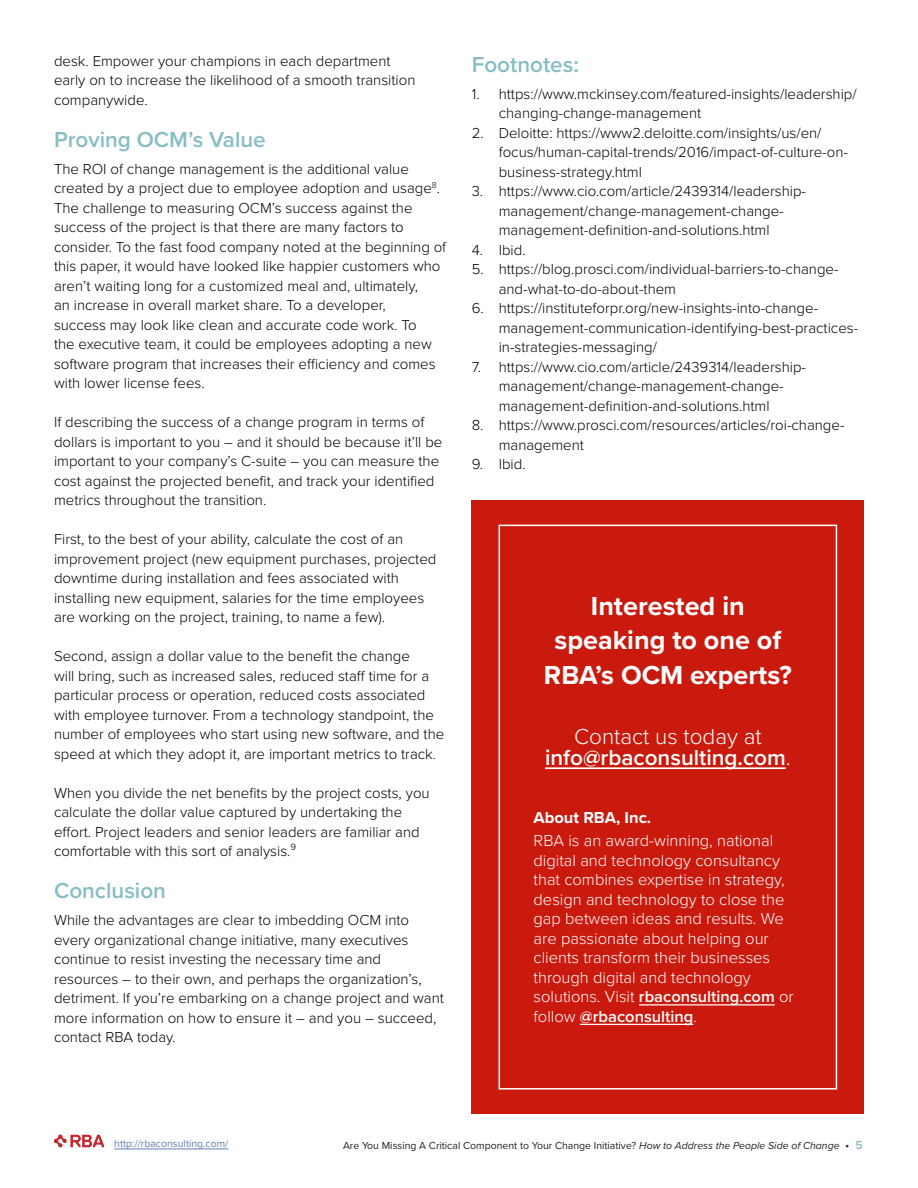
<style>
.page{position:relative;width:918px;height:1188px;background:#fff}
.page>*{position:absolute;margin:0;border:0;box-sizing:border-box;transform-origin:0 0}
.t1{font:700 27px/34.5px "Proxima Nova";color:#fff;text-align:center}
.t2{font:600 22.5px/21px "Proxima Nova";color:#fff;text-align:center}
.t3{font:600 22.5px "Proxima Nova";color:#87bdc4}
.t4{font:300 16.5px/19.5px "Proxima Nova";color:#fff}
.t5{font:700 16.5px "Proxima Nova";color:#fff}
.t6{font:300 15px/19.5px "Proxima Nova";color:#000}
.t7{font:10.5px "Proxima Nova";color:#28211f}
.t8{font:10.5px "Proxima Nova";color:#627fb5}
.s1{font-weight:300}
.s2{font-weight:600}
.s3{font-style:italic}
.s4{font-size:12px}
.s5{font-weight:600;font-size:12px;color:#87bdc4}
</style>
<div class="page">
<hr style="left:114px;top:1149px;width:114px;height:1px;background:#627fb5">
<svg style="left:54px;top:1135px;width:50px;height:12px"></svg>
<div style="left:472px;top:500px;width:392px;height:614px;background:#ca1a0e"></div>
<div style="left:499px;top:525px;width:338px;height:565px;border:2px solid #fff"></div>
<hr style="left:545px;top:767px;width:241px;height:2px;background:#fff">
<hr style="left:639px;top:1004px;width:136px;height:1px;background:#fff">
<hr style="left:580px;top:1024px;width:113px;height:1px;background:#fff">
<p class="t6" style="left:54px;top:50px;width:363px">desk. Empower your champions in each department early on to increase the likelihood of a smooth transition companywide.</p>
<h2 class="t3" style="left:54px;top:123px;width:213px">Proving OCM’s Value</h2>
<p class="t6" style="left:54px;top:158px;width:394px">The ROI of change management is the additional value created by a project due to employee adoption and usage<sup>8</sup>.<br>The challenge to measuring OCM’s success against the success of the project is that there are many factors to consider. To the fast food company noted at the beginning of this paper, it would have looked like happier customers who aren’t waiting long for a customized meal and, ultimately,<br>an increase in overall market share. To a developer,<br>success may look like clean and accurate code work. To<br>the executive team, it could be employees adopting a new software program that increases their efficiency and comes with lower license fees.</p>
<p class="t6" style="left:54px;top:412px;width:390px">If describing the success of a change program in terms of dollars is important to you – and it should be because it’ll be important to your company’s C-suite – you can measure the cost against the projected benefit, and track your identified metrics throughout the transition.</p>
<p class="t6" style="left:54px;top:529px;width:384px">First, to the best of your ability, calculate the cost of an improvement project (new equipment purchases, projected downtime during installation and fees associated with installing new equipment, salaries for the time employees are working on the project, training, to name a few).</p>
<p class="t6" style="left:54px;top:646px;width:392px">Second, assign a dollar value to the benefit the change<br>will bring, such as increased sales, reduced staff time for a particular process or operation, reduced costs associated with employee turnover. From a technology standpoint, the number of employees who start using new software, and the speed at which they adopt it, are important metrics to track.</p>
<p class="t6" style="left:54px;top:782px;width:377px">When you divide the net benefits by the project costs, you calculate the dollar value captured by undertaking the effort. Project leaders and senior leaders are familiar and comfortable with this sort of analysis.⁹</p>
<h2 class="t3" style="left:54px;top:874px;width:114px">Conclusion</h2>
<p class="t6" style="left:54px;top:910px;width:392px">While the advantages are clear to imbedding OCM into every organizational change initiative, many executives continue to resist investing the necessary time and resources – to their own, and perhaps the organization’s, detriment. If you’re embarking on a change project and want more information on how to ensure it – and you – succeed, contact RBA today.</p>
<h2 class="t3" style="left:472px;top:47px;width:109px">Footnotes:</h2>
<p class="t6" style="left:499px;top:83px;width:359px;text-indent:-27px">1. https://www.mckinsey.com/featured-insights/leadership/ changing-change-management</p>
<p class="t6" style="left:499px;top:122px;width:351px;text-indent:-27px">2. Deloitte: https://www2.deloitte.com/insights/us/en/ focus/human-capital-trends/2016/impact-of-culture-on&shy;business-strategy.html</p>
<p class="t6" style="left:499px;top:181px;width:309px;text-indent:-27px">3. https://www.cio.com/article/2439314/leadership&shy;management/change-management-change&shy;management-definition-and-solutions.html</p>
<p class="t6" style="left:472px;top:239px;width:55px">4. Ibid.</p>
<p class="t6" style="left:499px;top:259px;width:341px;text-indent:-27px">5. https://blog.prosci.com/individual-barriers-to-change&shy;and-what-to-do-about-them</p>
<p class="t6" style="left:499px;top:298px;width:361px;text-indent:-27px">6. https://instituteforpr.org/new-insights-into-change&shy;management-communication-identifying-best-practices&shy;in-strategies-messaging/</p>
<p class="t6" style="left:499px;top:356px;width:309px;text-indent:-27px">7. https://www.cio.com/article/2439314/leadership&shy;management/change-management-change&shy;management-definition-and-solutions.html</p>
<p class="t6" style="left:499px;top:415px;width:347px;text-indent:-27px">8. https://www.prosci.com/resources/articles/roi-change&shy;management</p>
<p class="t6" style="left:472px;top:454px;width:55px">9. Ibid.</p>
<h1 class="t1" style="left:544px;top:588px;width:249px">Interested in speaking to one of<br>RBA’s OCM experts?</h1>
<h2 class="t2" style="left:545px;top:725px;width:247px"><span class="s1">Contact us today at </span>info@rbaconsulting.com<span class="s1">.</span></h2>
<p class="t5" style="left:534px;top:806px;width:119px">About RBA, Inc.</p>
<p class="t4" style="left:534px;top:830px;width:262px">RBA is an award-winning, national digital and technology consultancy that combines expertise in strategy, design and technology to close the gap between ideas and results. We are passionate about helping our clients transform their businesses through digital and technology solutions. Visit <span class="s2">rbaconsulting.com</span> or follow <span class="s2">@rbaconsulting</span>.</p>
<p class="t8" style="left:114px;top:1136px;width:116px">http://rbaconsulting.com/</p>
<p class="t7" style="left:343px;top:1138px;width:521px">Are You Missing A Critical Component to Your Change Initiative? <span class="s3">How to Address the People Side of Change</span> <span class="s4">•</span> <span class="s5">5</span></p>
</div>
